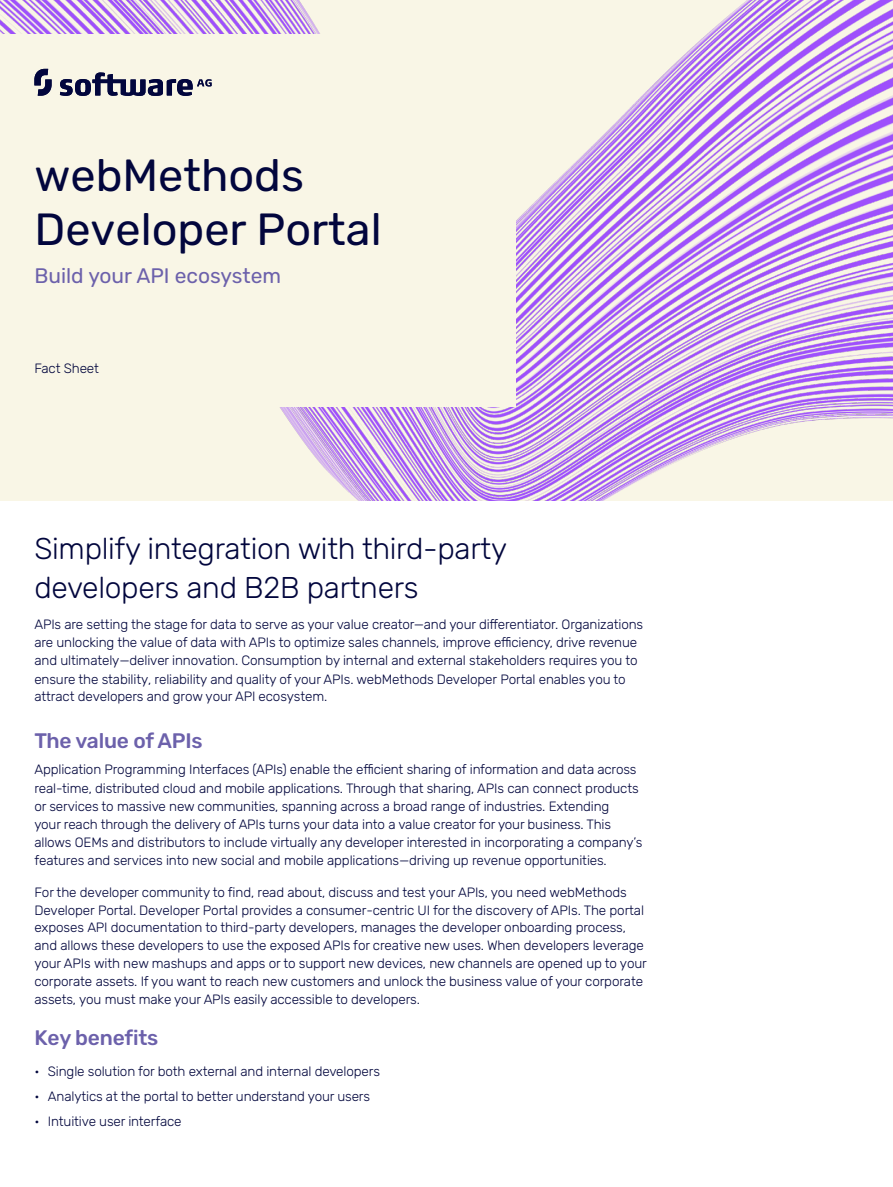
<style>
.page{position:relative;width:893px;height:1187px;background:#fff}
.page>*{position:absolute;margin:0;border:0;box-sizing:border-box;transform-origin:0 0}
.Subhead_1_-_14_18__P{font:45px/54px "Rubik";color:#02063d}
.Body_1_-_9_12__Dark{font:300 30px/39px "Rubik";letter-spacing:-.01em;color:#02063d}
.Body_1_-_9_12__Dark-2{font:500 21px "Rubik";letter-spacing:-.01em;color:#6c61ab}
.Subhead_1_-_14_18__P-2{font:21px "Rubik";color:#6c61ab}
.Body_1_-_9_12__Dark-3{font:300 13.5px/17.9px "Rubik";letter-spacing:-.01em;color:#02063d}
.Subhead_1_-_14_18__P-3{font:300 13.5px "Rubik";letter-spacing:-.01em;color:#02063d}
</style>
<div class="page">
<img style="left:0;top:0;width:893px;height:500px">
<div style="left:0;top:34px;width:515px;height:373px;background:#f9f6e6"></div>
<svg style="left:34px;top:69px;width:178px;height:27px"></svg>
<p class="Subhead_1_-_14_18__P" style="left:34px;top:149px;width:349px">webMethods<br>Developer Portal</p>
<p class="Subhead_1_-_14_18__P-2" style="left:34px;top:263px;width:248px">Build your API ecosystem</p>
<p class="Subhead_1_-_14_18__P-3" style="left:34px;top:360px;width:66px">Fact Sheet</p>
<p class="Body_1_-_9_12__Dark" style="left:34px;top:529px;width:474px">Simplify integration with third-party developers and B2B partners</p>
<p class="Body_1_-_9_12__Dark-3" style="left:34px;top:615px;width:610px;line-height:18.3px">APIs are setting the stage for data to serve as your value creator—and your differentiator. Organizations are unlocking the value of data with APIs to optimize sales channels, improve efficiency, drive revenue and ultimately—deliver innovation. Consumption by internal and external stakeholders requires you to ensure the stability, reliability and quality of your APIs. webMethods Developer Portal enables you to</p>
<p class="Body_1_-_9_12__Dark-3" style="left:34px;top:688px;width:294px">attract developers and grow your API ecosystem.</p>
<p class="Body_1_-_9_12__Dark-2" style="left:34px;top:728px;width:170px">The value of APIs</p>
<p class="Body_1_-_9_12__Dark-3" style="left:34px;top:761px;width:609px">Application Programming Interfaces (APIs) enable the efficient sharing of information and data across real-time, distributed cloud and mobile applications. Through that sharing, APIs can connect products or services to massive new communities, spanning across a broad range of industries. Extending<br>your reach through the delivery of APIs turns your data into a value creator for your business. This allows OEMs and distributors to include virtually any developer interested in incorporating a company’s features and services into new social and mobile applications—driving up revenue opportunities.</p>
<p class="Body_1_-_9_12__Dark-3" style="left:34px;top:883px;width:614px">For the developer community to find, read about, discuss and test your APIs, you need webMethods Developer Portal. Developer Portal provides a consumer-centric UI for the discovery of APIs. The portal exposes API documentation to third-party developers, manages the developer onboarding process, and allows these developers to use the exposed APIs for creative new uses. When developers leverage your APIs with new mashups and apps or to support new devices, new channels are opened up to your corporate assets. If you want to reach new customers and unlock the business value of your corporate assets, you must make your APIs easily accessible to developers.</p>
<p class="Body_1_-_9_12__Dark-2" style="left:34px;top:1025px;width:126px">Key benefits</p>
<p class="Body_1_-_9_12__Dark-3" style="left:34px;top:1062px;width:347px">• Single solution for both external and internal developers</p>
<p class="Body_1_-_9_12__Dark-3" style="left:34px;top:1087px;width:337px">• Analytics at the portal to better understand your users</p>
<p class="Body_1_-_9_12__Dark-3" style="left:34px;top:1112px;width:149px">• Intuitive user interface</p>
</div>
